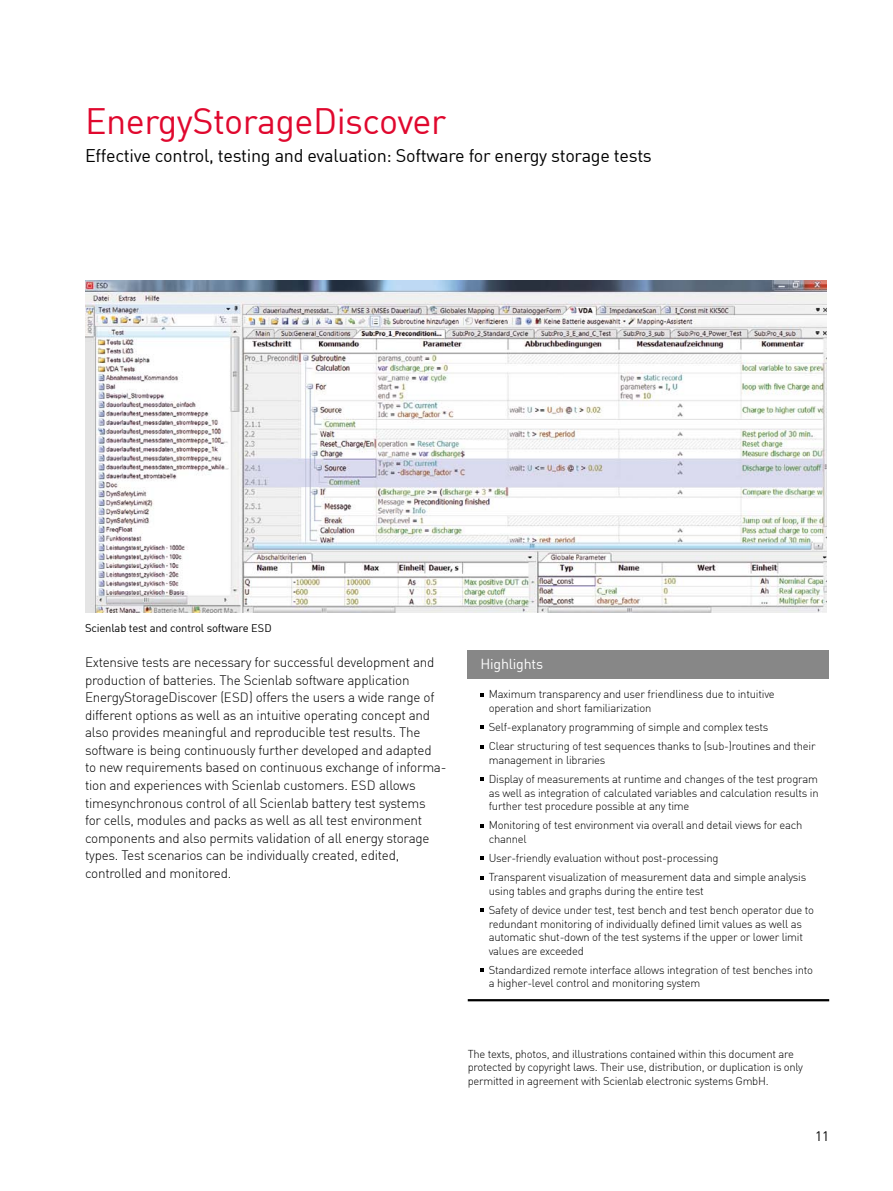
<style>
.page{position:relative;width:893px;height:1191px;background:#fff}
.page>*{position:absolute;margin:0;border:0;box-sizing:border-box;transform-origin:0 0}
.t1{font:36px "Scien Lab DIN Offc Pro";letter-spacing:-.015em;color:#e0082e}
.t2{font:18px "Scien Lab DIN Offc Pro";letter-spacing:-.015em;color:#000}
.t3{font:14.25px "Scien Lab DIN Offc Pro";letter-spacing:-.015em;color:#fff}
.t4{font:300 13.5px/17.5px "Scien Lab DIN Offc Pro";letter-spacing:-.02em;color:#000}
.t5{font:13.5px "Scien Lab DIN Offc Pro";color:#000}
.t6{font:300 11.25px/13.5px "Scien Lab DIN Offc Pro";letter-spacing:-.02em;color:#000}
.t7{font:11.25px "Scien Lab DIN Offc Pro";letter-spacing:-.015em;color:#000}
.s1{font-size:10.8px}
.s2{font-size:13.2px}
</style>
<div class="page">
<img style="left:85px;top:281px;width:741px;height:331px">
<div style="left:468px;top:649px;width:361px;height:29px;background:#878787"></div>
<hr style="left:468px;top:999px;width:361px;height:2px;background:#000">
<svg style="left:480px;top:693px;width:4px;height:3px"></svg>
<svg style="left:480px;top:726px;width:4px;height:3px"></svg>
<svg style="left:480px;top:745px;width:4px;height:3px"></svg>
<svg style="left:480px;top:778px;width:4px;height:3px"></svg>
<svg style="left:480px;top:824px;width:4px;height:3px"></svg>
<svg style="left:480px;top:857px;width:4px;height:3px"></svg>
<svg style="left:480px;top:876px;width:4px;height:3px"></svg>
<svg style="left:480px;top:909px;width:4px;height:3px"></svg>
<svg style="left:480px;top:968px;width:4px;height:3px"></svg>
<h1 class="t1" style="left:85px;top:92px;width:363px">EnergyStorageDiscover</h1>
<h2 class="t2" style="left:85px;top:142px;width:568px">Effective control, testing and evaluation: Software for energy storage tests</h2>
<p class="t7" style="left:85px;top:619px;width:188px">Scienlab test and control software <span class="s1">ESD</span></p>
<p class="t4" style="left:85px;top:652px;width:363px">Extensive tests are necessary for successful development and production of batteries. The Scienlab software application EnergyStorageDiscover (<span class="s2">ESD</span>) offers the users a wide range of different options as well as an intuitive operating concept and also provides meaningful and reproducible test results. The software is being continuously further developed and adapted<br>to new requirements based on continuous exchange of informa&shy;tion and experiences with Scienlab customers. <span class="s2">ESD</span> allows timesynchronous control of all Scienlab battery test systems<br>for cells, modules and packs as well as all test environment components and also permits validation of all energy storage types. Test scenarios can be individually created, edited, controlled and monitored.</p>
<p class="t3" style="left:480px;top:652px;width:64px">Highlights</p>
<p class="t6" style="left:489px;top:686px;width:287px">Maximum transparency and user friendliness due to intuitive operation and short familiarization</p>
<p class="t6" style="left:489px;top:716px;width:328px;line-height:19.2px">Self-explanatory programming of simple and complex tests<br>Clear structuring of test sequences thanks to (sub-)routines and their</p>
<p class="t6" style="left:489px;top:749px;width:331px;line-height:19.2px">management in libraries<br>Display of measurements at runtime and changes of the test program</p>
<p class="t6" style="left:489px;top:785px;width:331px">as well as integration of calculated variables and calculation results in further test procedure possible at any time</p>
<p class="t6" style="left:489px;top:817px;width:315px">Monitoring of test environment via overall and detail views for each channel</p>
<p class="t6" style="left:489px;top:847px;width:319px;line-height:19.2px">User-friendly evaluation without post-processing<br>Transparent visualization of measurement data and simple analysis</p>
<p class="t6" style="left:489px;top:880px;width:327px;line-height:19.2px">using tables and graphs during the entire test<br>Safety of device under test, test bench and test bench operator due to</p>
<p class="t6" style="left:489px;top:916px;width:316px;text-align:justify">redundant monitoring of individually defined limit values as well as automatic shut-down of the test systems if the upper or lower limit values are exceeded</p>
<p class="t6" style="left:489px;top:962px;width:326px">Standardized remote interface allows integration of test benches into a higher-level control and monitoring system</p>
<p class="t6" style="left:468px;top:1045px;width:337px">The texts, photos, and illustrations contained within this document are protected by copyright laws. Their use, distribution, or duplication is only permitted in agreement with Scienlab electronic systems GmbH.</p>
<p class="t5" style="left:815px;top:1125px;width:16px">11</p>
</div>
